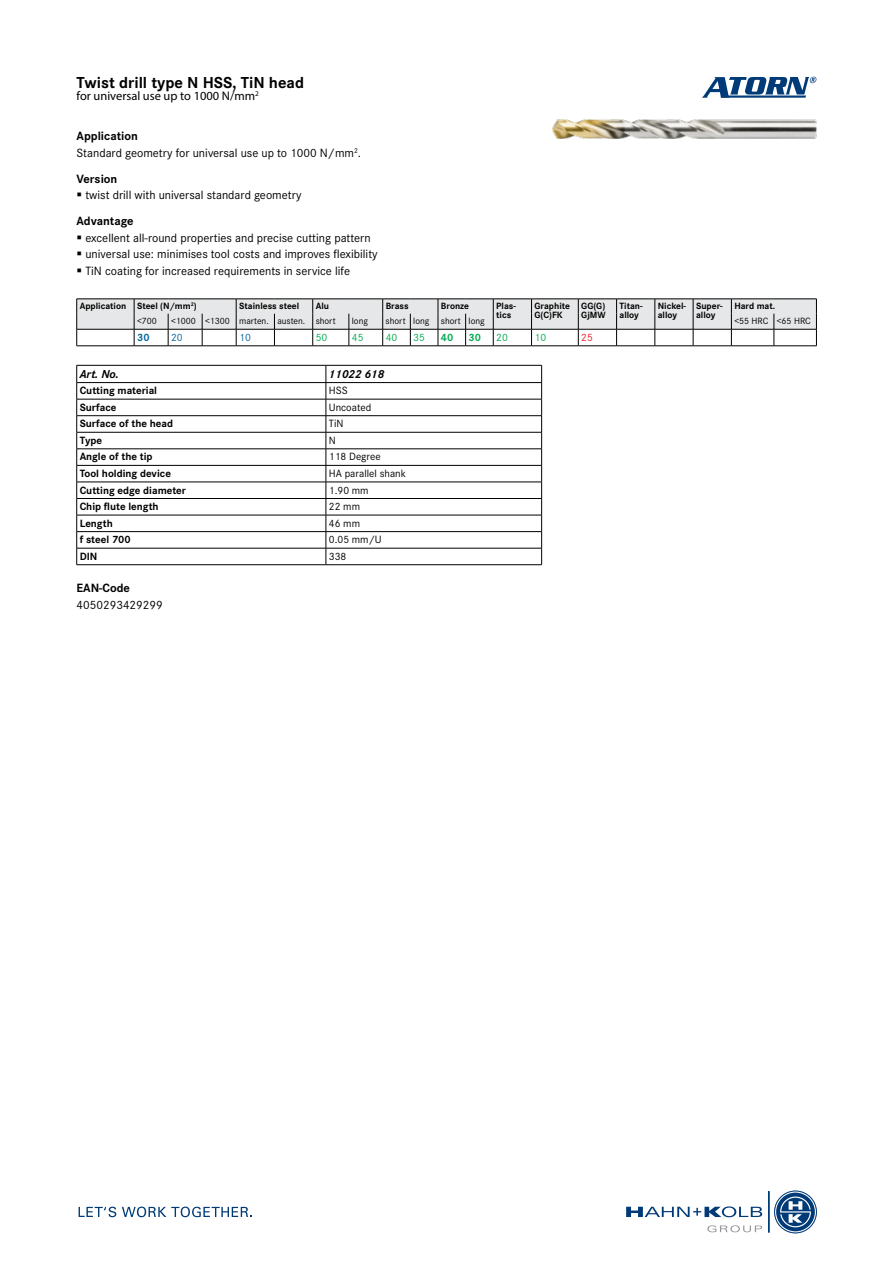
<style>
.page{position:relative;width:893px;height:1263px;background:#fff}
.page>*{position:absolute;margin:0;border:0;box-sizing:border-box;transform-origin:0 0}
.t1{font:700 16.5px "Corporate S Pro";color:#000}
.t2{font:12.45px/16.8px "Corporate S Pro";color:#000}
.t3{font:12.45px "Myriad Pro";color:#000}
.t4{font:700 12.45px "Corporate S Pro";color:#000}
.t5{font:italic 700 12px "Corporate S Pro";color:#000}
.t6{font:700 10.95px "Corporate S Pro";color:#000}
.t7{font:10.95px "Corporate S Pro";color:#000}
.t8{font:10.95px "Corporate S Pro";color:#00ab4e}
.t9{font:10.95px "Corporate S Pro";color:#00669b}
.t10{font:700 10.95px "Corporate S Pro";color:#00ab4e}
.t11{font:700 10.95px "Corporate S Pro";color:#00669b}
.t12{font:10.95px "Corporate S Pro";color:#ed1d24}
.t13{font:700 9.45px/9.4px "Corporate S Pro";color:#000}
.t14{font:9.45px "Corporate S Pro";color:#000}
.s1{font-weight:700}
</style>
<div class="page">
<img style="left:553px;top:119px;width:263px;height:20px">
<svg style="left:702px;top:77px;width:114px;height:21px"></svg>
<svg style="left:626px;top:1206px;width:136px;height:11px"></svg>
<hr style="left:768px;top:1191px;width:1px;height:41px;background:#003b78">
<svg style="left:775px;top:1191px;width:41px;height:42px"></svg>
<div style="left:774px;top:1191px;width:42px;height:42px;border:2px solid #fff;border-radius:50%"></div>
<div style="left:774px;top:1191px;width:42px;height:42px;border:1px solid #003b78;border-radius:50%"></div>
<svg style="left:707px;top:1225px;width:55px;height:7px"></svg>
<svg style="left:79px;top:1207px;width:37px;height:10px"></svg>
<svg style="left:122px;top:1206px;width:130px;height:11px"></svg>
<svg style="left:76px;top:299px;width:741px;height:48px"></svg>
<hr style="left:774px;top:346px;width:43px;height:1px;background:#000">
<hr style="left:77px;top:365px;width:249px;height:1px;background:#000">
<hr style="left:326px;top:365px;width:216px;height:1px;background:#000">
<hr style="left:77px;top:382px;width:249px;height:1px;background:#000">
<hr style="left:326px;top:382px;width:216px;height:1px;background:#000">
<hr style="left:77px;top:399px;width:249px;height:1px;background:#000">
<hr style="left:326px;top:399px;width:216px;height:1px;background:#000">
<hr style="left:77px;top:415px;width:249px;height:1px;background:#000">
<hr style="left:326px;top:415px;width:216px;height:1px;background:#000">
<hr style="left:77px;top:432px;width:249px;height:1px;background:#000">
<hr style="left:326px;top:432px;width:216px;height:1px;background:#000">
<hr style="left:77px;top:449px;width:249px;height:1px;background:#000">
<hr style="left:326px;top:449px;width:216px;height:1px;background:#000">
<hr style="left:77px;top:465px;width:249px;height:1px;background:#000">
<hr style="left:326px;top:465px;width:216px;height:1px;background:#000">
<hr style="left:77px;top:482px;width:249px;height:1px;background:#000">
<hr style="left:326px;top:482px;width:216px;height:1px;background:#000">
<hr style="left:77px;top:498px;width:249px;height:1px;background:#000">
<hr style="left:326px;top:498px;width:216px;height:1px;background:#000">
<hr style="left:77px;top:515px;width:249px;height:1px;background:#000">
<hr style="left:326px;top:515px;width:216px;height:1px;background:#000">
<hr style="left:77px;top:531px;width:249px;height:1px;background:#000">
<hr style="left:326px;top:531px;width:216px;height:1px;background:#000">
<hr style="left:77px;top:548px;width:249px;height:1px;background:#000">
<svg style="left:76px;top:365px;width:1px;height:199px"></svg>
<hr style="left:77px;top:564px;width:249px;height:1px;background:#000">
<hr style="left:326px;top:548px;width:216px;height:1px;background:#000">
<svg style="left:326px;top:365px;width:1px;height:199px"></svg>
<svg style="left:541px;top:365px;width:1px;height:199px"></svg>
<hr style="left:326px;top:564px;width:216px;height:1px;background:#000">
<h1 class="t1" style="left:77px;top:69px;width:229px">Twist drill type N HSS, TiN head</h1>
<p class="t3" style="left:77px;top:88px;width:184px">for universal use up to 1000 N/mm<sup>2</sup></p>
<p class="t2" style="left:77px;top:127px;width:286px"><span class="s1">Application<br></span>Standard geometry for universal use up to 1000 N/mm<sup>2</sup>.</p>
<p class="t4" style="left:77px;top:169px;width:42px">Version</p>
<p class="t2" style="left:85px;top:186px;width:218px">twist drill with universal standard geometry</p>
<p class="t4" style="left:77px;top:211px;width:59px">Advantage</p>
<p class="t2" style="left:85px;top:228px;width:294px">excellent all-round properties and precise cutting pattern universal use: minimises tool costs and improves flexibility<br>TiN coating for increased requirements in service life</p>
<p class="t13" style="left:80px;top:300px;width:119px">Application Steel (N/mm<sup>2</sup>)</p>
<p class="t13" style="left:239px;top:300px;width:62px">Stainless steel</p>
<p class="t13" style="left:316px;top:300px;width:15px">Alu</p>
<p class="t13" style="left:386px;top:300px;width:25px">Brass</p>
<p class="t13" style="left:441px;top:300px;width:30px">Bronze</p>
<p class="t13" style="left:496px;top:300px;width:21px">Plas&shy;tics</p>
<p class="t13" style="left:534px;top:300px;width:37px">Graphite<br>G(C)FK</p>
<p class="t13" style="left:581px;top:300px;width:26px">GG(G)<br>GjMW</p>
<p class="t13" style="left:619px;top:300px;width:25px">Titan&shy;alloy</p>
<p class="t13" style="left:658px;top:300px;width:30px">Nickel&shy;alloy</p>
<p class="t13" style="left:696px;top:300px;width:28px">Super&shy;alloy</p>
<p class="t13" style="left:734px;top:300px;width:42px">Hard mat.</p>
<p class="t14" style="left:137px;top:314px;width:21px">&lt;700</p>
<p class="t14" style="left:171px;top:314px;width:166px">&lt;1000 &lt;1300 marten. austen. short</p>
<p class="t14" style="left:352px;top:314px;width:18px">long</p>
<p class="t14" style="left:386px;top:314px;width:101px">short long short long</p>
<p class="t14" style="left:734px;top:314px;width:78px">&lt;55 HRC &lt;65 HRC</p>
<p class="t11" style="left:137px;top:329px;width:14px">30</p>
<p class="t9" style="left:171px;top:329px;width:13px">20</p>
<p class="t9" style="left:239px;top:329px;width:13px">10</p>
<p class="t8" style="left:316px;top:329px;width:13px">50</p>
<p class="t8" style="left:352px;top:329px;width:13px">45</p>
<p class="t8" style="left:386px;top:329px;width:13px">40</p>
<p class="t8" style="left:413px;top:329px;width:13px">35</p>
<p class="t10" style="left:441px;top:329px;width:14px">40</p>
<p class="t10" style="left:469px;top:329px;width:14px">30</p>
<p class="t8" style="left:496px;top:329px;width:13px">20</p>
<p class="t8" style="left:534px;top:329px;width:13px">10</p>
<p class="t12" style="left:581px;top:329px;width:13px">25</p>
<p class="t5" style="left:80px;top:364px;width:41px">Art. No.</p>
<p class="t5" style="left:329px;top:364px;width:57px">11022 618</p>
<p class="t6" style="left:80px;top:382px;width:79px">Cutting material</p>
<p class="t7" style="left:329px;top:383px;width:20px">HSS</p>
<p class="t6" style="left:80px;top:398px;width:38px">Surface</p>
<p class="t7" style="left:329px;top:399px;width:44px">Uncoated</p>
<p class="t6" style="left:80px;top:415px;width:95px">Surface of the head</p>
<p class="t7" style="left:329px;top:416px;width:16px">TiN</p>
<p class="t6" style="left:80px;top:432px;width:24px">Type</p>
<p class="t7" style="left:329px;top:432px;width:9px">N</p>
<p class="t6" style="left:80px;top:448px;width:74px">Angle of the tip</p>
<p class="t7" style="left:329px;top:449px;width:53px">118 Degree</p>
<p class="t6" style="left:80px;top:465px;width:93px">Tool holding device</p>
<p class="t7" style="left:329px;top:465px;width:79px">HA parallel shank</p>
<p class="t6" style="left:80px;top:481px;width:108px">Cutting edge diameter</p>
<p class="t7" style="left:329px;top:482px;width:41px">1.90 mm</p>
<p class="t6" style="left:80px;top:498px;width:81px">Chip flute length</p>
<p class="t7" style="left:329px;top:498px;width:33px">22 mm</p>
<p class="t6" style="left:80px;top:514px;width:35px">Length</p>
<p class="t7" style="left:329px;top:515px;width:33px">46 mm</p>
<p class="t6" style="left:80px;top:531px;width:53px">f steel 700</p>
<p class="t7" style="left:329px;top:532px;width:54px">0.05 mm/U</p>
<p class="t6" style="left:80px;top:547px;width:19px">DIN</p>
<p class="t7" style="left:329px;top:548px;width:19px">338</p>
<p class="t4" style="left:77px;top:578px;width:55px">EAN-Code</p>
<p class="t2" style="left:77px;top:596px;width:88px">4050293429299</p>
</div>
